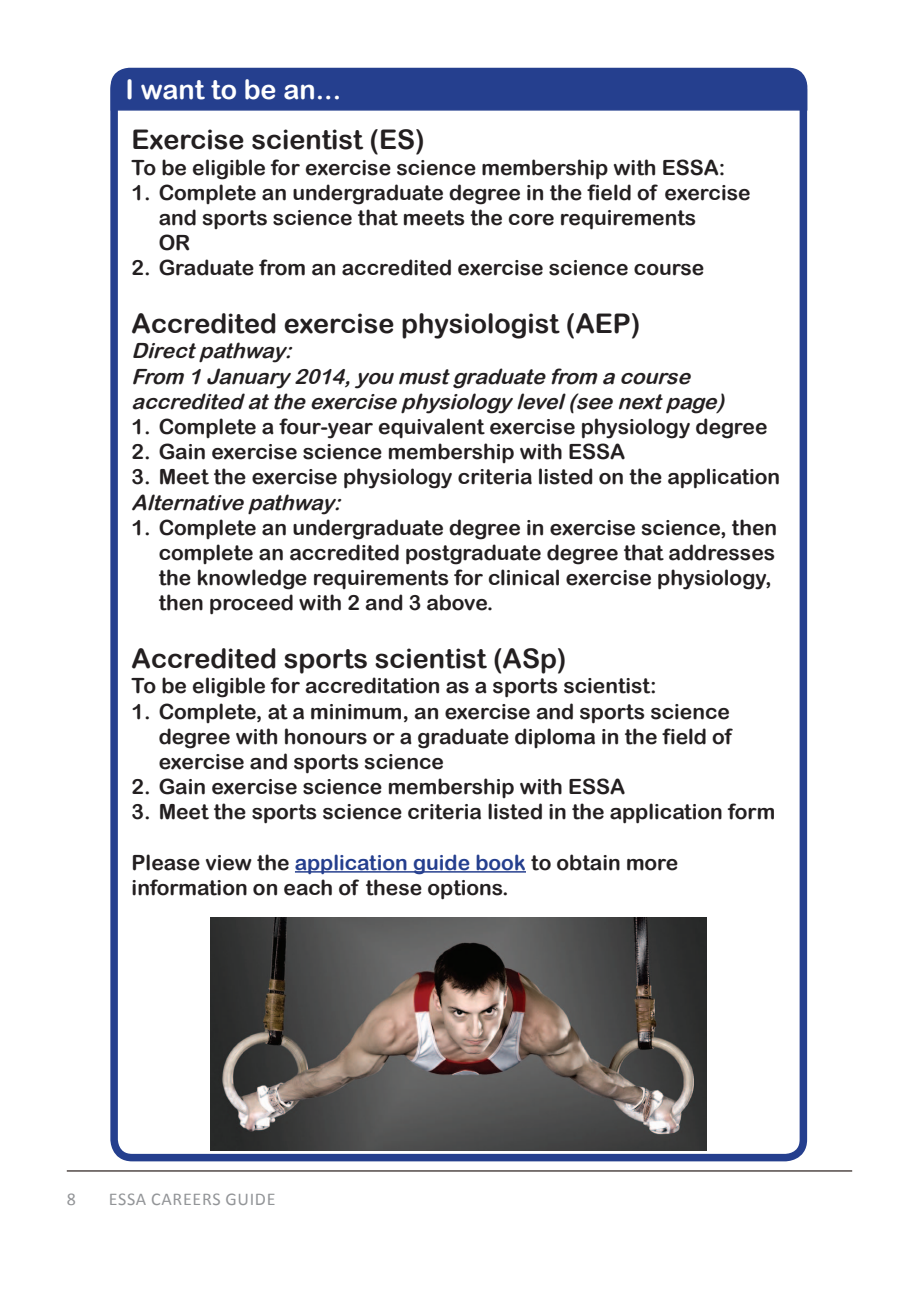
<style>
.page{position:relative;width:919px;height:1289px;background:#fff}
.page>*{position:absolute;margin:0;border:0;box-sizing:border-box;transform-origin:0 0}
.t1{font:27px "Arial Rounded MT Bold";color:#231f20}
.t2{font:27px "Arial Rounded MT Bold";color:#fff}
.t3{font:21px/25.2px "Arial Rounded MT Bold";color:#231f20}
.t4{font:italic 21px/25.2px "Arial Rounded MT Bold";color:#231f20}
.t5{font:18px "Calibri";letter-spacing:.04em;color:#939598}
.s1{color:#253f8e}
</style>
<div class="page">
<hr style="left:67px;top:1170px;width:785px;height:1px;background:#524a47">
<div style="left:110px;top:68px;width:697px;height:1093px;border:8px solid #253f8e;border-radius:18px"></div>
<div style="left:110px;top:67px;width:698px;height:44px;background:#253f8e"></div>
<hr style="left:295px;top:871px;width:231px;height:1px;background:#253f8e">
<img style="left:211px;top:917px;width:495px;height:233px">
<p class="t2" style="left:126px;top:73px;width:217px">I want to be an...</p>
<p class="t1" style="left:132px;top:124px;width:294px">Exercise scientist (ES)</p>
<p class="t3" style="left:132px;top:154px;width:595px">To be eligible for exercise science membership with ESSA:</p>
<p class="t3" style="left:159px;top:179px;width:593px;text-indent:-27px">1. Complete an undergraduate degree in the field of exercise and sports science that meets the core requirements<br>OR</p>
<p class="t3" style="left:132px;top:255px;width:574px">2. Graduate from an accredited exercise science course</p>
<p class="t1" style="left:132px;top:307px;width:510px">Accredited exercise physiologist (AEP)</p>
<p class="t4" style="left:132px;top:338px;width:600px">Directpathway:<br>From 1 January2014,you mustgraduate from a course accredited atthe exercise physiologylevel(see nextpage)</p>
<p class="t3" style="left:132px;top:413px;width:637px">1. Complete a four-year equivalent exercise physiology degree</p>
<p class="t3" style="left:132px;top:439px;width:495px">2. Gain exercise science membership with ESSA</p>
<p class="t3" style="left:132px;top:464px;width:650px">3. Meet the exercise physiology criteria listed on the application</p>
<p class="t4" style="left:132px;top:489px;width:217px">Alternative pathway:</p>
<p class="t3" style="left:159px;top:514px;width:620px;text-indent:-27px">1. Complete an undergraduate degree in exercise science, then complete an accredited postgraduate degree that addresses the knowledge requirements for clinical exercise physiology, then proceed with 2 and 3 above.</p>
<p class="t1" style="left:132px;top:642px;width:436px">Accredited sports scientist (ASp)</p>
<p class="t3" style="left:132px;top:673px;width:526px">To be eligible for accreditation as a sports scientist:</p>
<p class="t3" style="left:159px;top:698px;width:574px;text-align:justify;text-indent:-27px">1. Complete, at a minimum, an exercise and sports science degree with honours or a graduate diploma in the field of exercise and sports science</p>
<p class="t3" style="left:132px;top:773px;width:495px">2. Gain exercise science membership with ESSA</p>
<p class="t3" style="left:132px;top:799px;width:645px">3. Meet the sports science criteria listed in the application form</p>
<p class="t3" style="left:132px;top:849px;width:548px">Please view the <span class="s1">application guide book</span> to obtain more information on each of these options.</p>
<p class="t5" style="left:67px;top:1187px;width:11px">8</p>
<p class="t5" style="left:109px;top:1187px;width:166px">ESSA CAREERS GUIDE</p>
</div>
